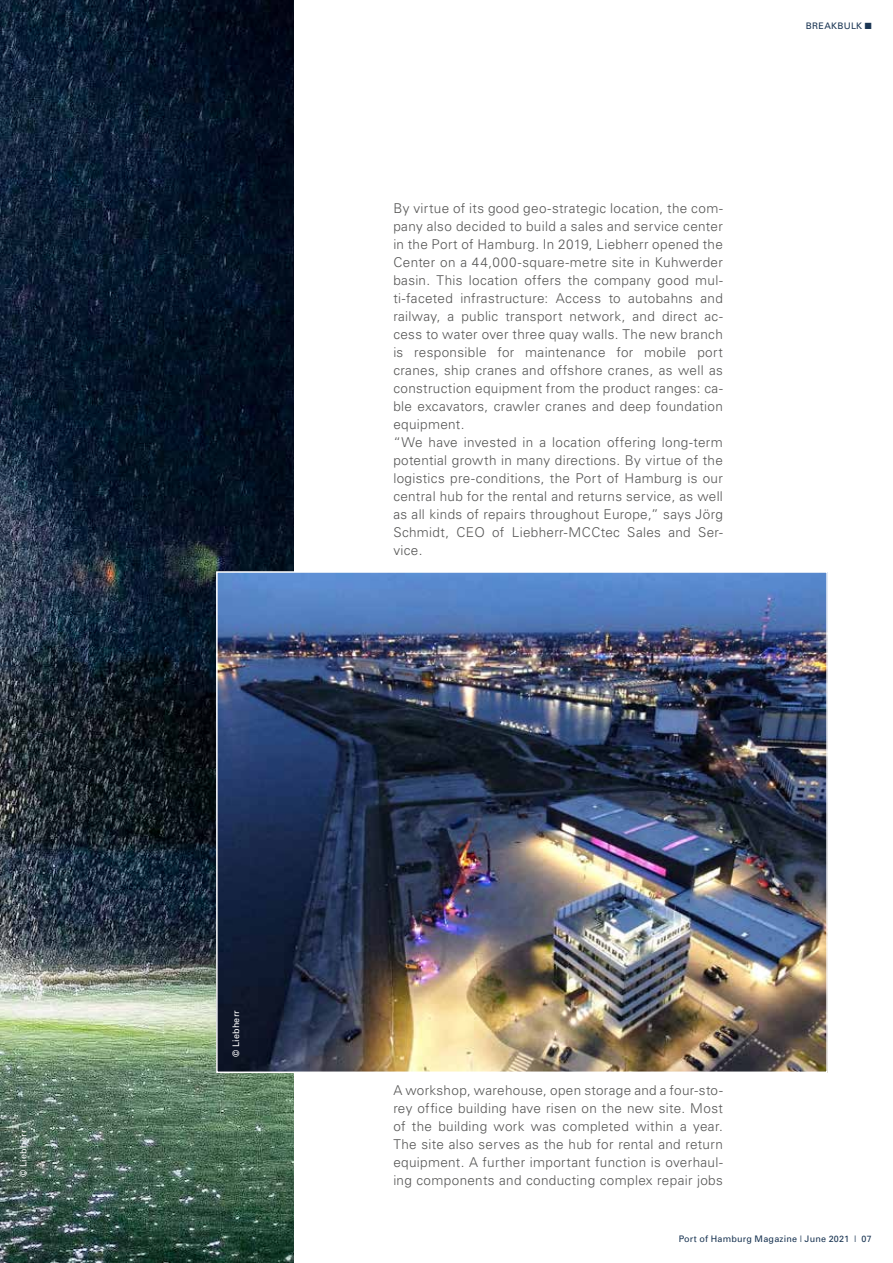
<style>
.page{position:relative;width:893px;height:1263px;background:#fff}
.page>*{position:absolute;margin:0;border:0;box-sizing:border-box;transform-origin:0 0}
.t1{font:300 13.5px/18px "Univers";letter-spacing:.025em;color:#565655}
.t2{font:9px "Univers";letter-spacing:.025em;color:#1a3553}
.t3{font:9px "Univers";letter-spacing:.025em;color:#fff}
</style>
<div class="page">
<img style="left:0;top:0;width:293px;height:1263px">
<img style="left:219px;top:574px;width:606px;height:496px">
<div style="left:216px;top:571px;width:612px;height:502px;border:2px solid #fff"></div>
<p class="t3" style="left:18px;top:1177px;width:48px;rotate:-90deg">© Liebherr</p>
<p class="t1" style="left:393px;top:199px;width:331px">By virtue of its good geo-strategic location, the com&shy;pany also decided to build a sales and service center in the Port of Hamburg. In 2019, Liebherr opened the Center on a 44,000-square-metre site in Kuhwerder basin. This location offers the company good mul&shy;ti-faceted infrastructure: Access to autobahns and railway, a public transport network, and direct ac&shy;cess to water over three quay walls. The new branch is responsible for maintenance for mobile port cranes, ship cranes and offshore cranes, as well as construction equipment from the product ranges: ca&shy;ble excavators, crawler cranes and deep foundation equipment.<br>“We have invested in a location offering long-term potential growth in many directions. By virtue of the logistics pre-conditions, the Port of Hamburg is our central hub for the rental and returns service, as well as all kinds of repairs throughout Europe,” says Jörg Schmidt, CEO of Liebherr-MCCtec Sales and Ser&shy;vice.</p>
<p class="t2" style="left:806px;top:20px;width:67px">BREAKBULK ■</p>
<p class="t3" style="left:230px;top:1057px;width:48px;rotate:-90deg">© Liebherr</p>
<p class="t1" style="left:393px;top:1081px;width:331px;text-align:justify">A workshop, warehouse, open storage and a four-sto&shy;rey office building have risen on the new site. Most of the building work was completed within a year.<br>The site also serves as the hub for rental and return equipment. A further important function is overhaul&shy;ing components and conducting complex repair jobs</p>
<p class="t2" style="left:678px;top:1233px;width:195px">Port of Hamburg Magazine | June 2021 | 07</p>
</div>
